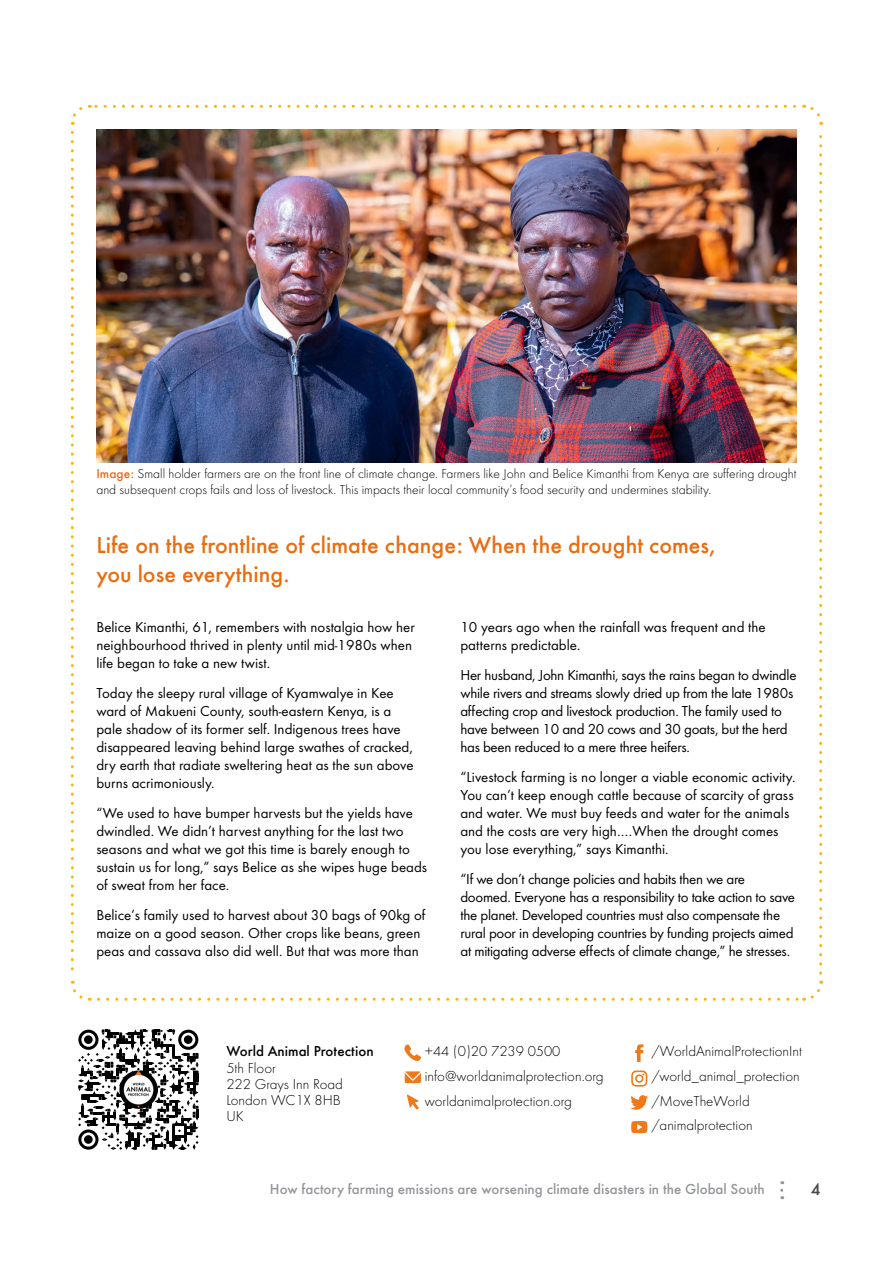
<style>
.page{position:relative;width:893px;height:1263px;background:#fff}
.page>*{position:absolute;margin:0;border:0;box-sizing:border-box;transform-origin:0 0}
.t1{font:500 24px/28.8px "Futura Round";color:#ea6c11}
.t2{font:500 18px "Futura Round";color:#4a4a4a}
.t3{font:15px/18px "Futura Round";color:#000}
.t4{font:15px/18px "Futura Round";letter-spacing:-.02em;color:#000}
.t5{font:300 15px/24.8px "Futura Round";color:#000}
.t6{font:500 15px "Futura Round";color:#939598}
.t7{font:500 15px "Futura Round";color:#000}
.t8{font:300 13.5px/16.2px "Futura Round";color:#000}
.s1{font-weight:500;color:#ea6c11}
</style>
<div class="page">
<svg style="left:780px;top:1190px;width:3px;height:9px"></svg>
<img style="left:96px;top:130px;width:701px;height:333px">
<svg style="left:70px;top:132px;width:20px;height:869px"></svg>
<svg style="left:98px;top:981px;width:726px;height:20px"></svg>
<svg style="left:804px;top:104px;width:18px;height:869px"></svg>
<svg style="left:70px;top:104px;width:725px;height:21px"></svg>
<svg style="left:78px;top:1029px;width:121px;height:121px"></svg>
<div style="left:84px;top:1035px;width:9px;height:9px;background:#000;border-radius:50%"></div>
<div style="left:184px;top:1035px;width:8px;height:9px;background:#000;border-radius:50%"></div>
<div style="left:84px;top:1135px;width:9px;height:9px;background:#000;border-radius:50%"></div>
<img style="left:119px;top:1070px;width:38px;height:39px">
<svg style="left:404px;top:1044px;width:17px;height:17px"></svg>
<svg style="left:405px;top:1071px;width:16px;height:12px"></svg>
<svg style="left:407px;top:1094px;width:12px;height:15px"></svg>
<svg style="left:635px;top:1044px;width:8px;height:18px"></svg>
<svg style="left:631px;top:1070px;width:16px;height:16px"></svg>
<svg style="left:631px;top:1121px;width:16px;height:12px"></svg>
<svg style="left:630px;top:1095px;width:18px;height:15px"></svg>
<p class="t8" style="left:96px;top:465px;width:702px"><span class="s1">Image:</span> Small holder farmers are on the front line of climate change. Farmers like John and Belice Kimanthi from Kenya are suffering drought and subsequent crops fails and loss of livestock. This impacts their local community’s food security and undermines stability.</p>
<h1 class="t1" style="left:96px;top:529px;width:621px">Life on the frontline of climate change: When the drought comes, you lose everything.</h1>
<p class="t3" style="left:96px;top:617px;width:320px">Belice Kimanthi, 61, remembers with nostalgia how her neighbourhood thrived in plenty until mid-1980s when life began to take a new twist.</p>
<p class="t3" style="left:96px;top:683px;width:319px">Today the sleepy rural village of Kyamwalye in Kee ward of Makueni County, south-eastern Kenya, is a pale shadow of its former self. Indigenous trees have disappeared leaving behind large swathes of cracked, dry earth that radiate sweltering heat as the sun above burns acrimoniously.</p>
<p class="t3" style="left:96px;top:803px;width:332px">“We used to have bumper harvests but the yields have dwindled. We didn’t harvest anything for the last two seasons and what we got this time is barely enough to sustain us for long,” says Belice as she wipes huge beads of sweat from her face.</p>
<p class="t3" style="left:96px;top:905px;width:331px">Belice’s family used to harvest about 30 bags of 90kg of maize on a good season. Other crops like beans, green peas and cassava also did well. But that was more than</p>
<p class="t3" style="left:460px;top:617px;width:307px">10 years ago when the rainfall was frequent and the patterns predictable.</p>
<p class="t4" style="left:460px;top:665px;width:338px">Her husband, John Kimanthi, says the rains began to dwindle while rivers and streams slowly dried up from the late 1980s affecting crop and livestock production. The family used to have between 10 and 20 cows and 30 goats, but the herd has been reduced to a mere three heifers.</p>
<p class="t3" style="left:460px;top:767px;width:336px">“Livestock farming is no longer a viable economic activity.<br>You can’t keep enough cattle because of scarcity of grass and water. We must buy feeds and water for the animals and the costs are very high….When the drought comes you lose everything,” says Kimanthi.</p>
<p class="t4" style="left:460px;top:869px;width:336px">“If we don’t change policies and habits then we are doomed. Everyone has a responsibility to take action to save the planet. Developed countries must also compensate the rural poor in developing countries by funding projects aimed at mitigating adverse effects of climate change,” he stresses.</p>
<p class="t7" style="left:226px;top:1040px;width:149px">World Animal Protection</p>
<p class="t5" style="left:226px;top:1059px;width:118px;line-height:16.2px">5th Floor<br>222 Grays Inn Road<br>London WC1X 8HB<br>UK</p>
<p class="t5" style="left:425px;top:1038px;width:180px">+44 (0)20 7239 0500 info@worldanimalprotection.org worldanimalprotection.org</p>
<p class="t5" style="left:651px;top:1038px;width:152px">/WorldAnimalProtectionInt /world_animal_protection /MoveTheWorld /animalprotection</p>
<p class="t6" style="left:270px;top:1178px;width:496px">How factory farming emissions are worsening climate disasters in the Global South</p>
<p class="t2" style="left:811px;top:1176px;width:11px">4</p>
</div>
